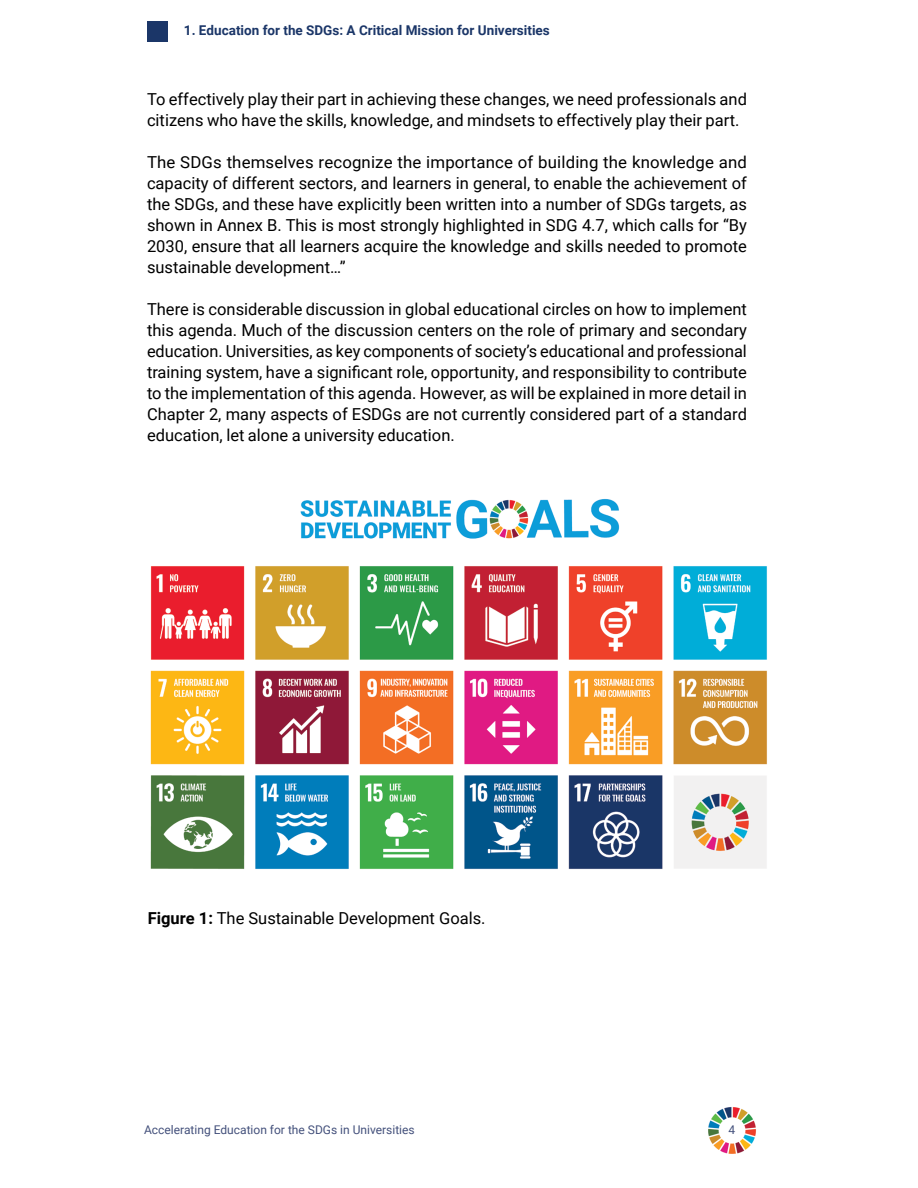
<style>
.page{position:relative;width:918px;height:1188px;background:#fff}
.page>*{position:absolute;margin:0;border:0;box-sizing:border-box;transform-origin:0 0}
.t1{font:16.5px/21px "Roboto";color:#000;text-align:justify}
.t2{font:700 13.5px "Roboto";color:#1b3668}
.t3{font:12px "Roboto";color:#43507b}
.s1{font-weight:700}
</style>
<div class="page">
<img style="left:708px;top:1107px;width:48px;height:47px">
<div style="left:147px;top:21px;width:21px;height:21px;background:#1b3668"></div>
<img style="left:150px;top:499px;width:617px;height:370px">
<p class="t2" style="left:184px;top:21px;width:367px">1. Education for the SDGs: A Critical Mission for Universities</p>
<p class="t1" style="left:147px;top:88px;width:602px">To effectively play their part in achieving these changes, we need professionals and citizens who have the skills, knowledge, and mindsets to effectively play their part.</p>
<p class="t1" style="left:147px;top:151px;width:602px">The SDGs themselves recognize the importance of building the knowledge and capacity of different sectors, and learners in general, to enable the achievement of the SDGs, and these have explicitly been written into a number of SDGs targets, as shown in Annex B. This is most strongly highlighted in SDG 4.7, which calls for “By 2030, ensure that all learners acquire the knowledge and skills needed to promote sustainable development…”</p>
<p class="t1" style="left:147px;top:298px;width:602px">There is considerable discussion in global educational circles on how to implement this agenda. Much of the discussion centers on the role of primary and secondary education. Universities, as key components of society’s educational and professional training system, have a significant role, opportunity, and responsibility to contribute to the implementation of this agenda. However, as will be explained in more detail in Chapter 2, many aspects of ESDGs are not currently considered part of a standard education, let alone a university education.</p>
<p class="t1" style="left:148px;top:907px;width:339px"><span class="s1">Figure 1:</span> The Sustainable Development Goals.</p>
<p class="t3" style="left:144px;top:1121px;width:272px">Accelerating Education for the SDGs in Universities</p>
<p class="t3" style="left:728px;top:1121px;width:8px">4</p>
</div>
